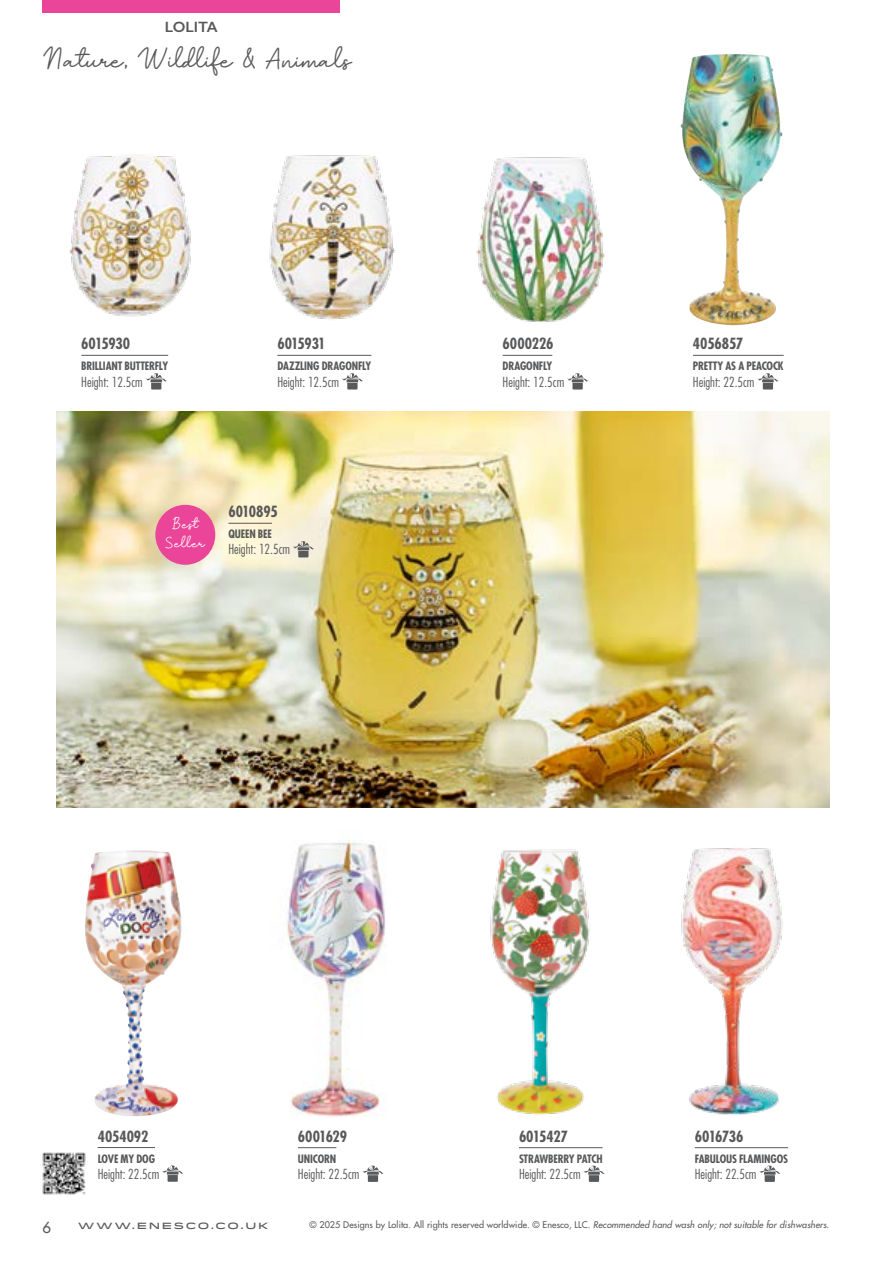
<style>
.page{position:relative;width:893px;height:1263px;background:#fff}
.page>*{position:absolute;margin:0;border:0;box-sizing:border-box;transform-origin:0 0}
.t1{font:30px "Senja Santuy";color:#58595b}
.t2{font:16.35px/18.6px "Senja Santuy";letter-spacing:.025em;color:#fff;text-align:center}
.t3{font:700 condensed 15px "Futura Std";letter-spacing:-.015em;color:#58595b}
.t4{font:700 condensed 15px "Futura Std";letter-spacing:-.035em;color:#58595b}
.t5{font:600 15px "Gill Sans";color:#58595b}
.t6{font:500 15px "Futura Std";color:#58595b}
.t7{font:300 condensed 13.5px "Futura Std";color:#58595b}
.t8{font:700 condensed 11.25px "Futura Std";letter-spacing:-.015em;color:#58595b}
.t9{font:500 9px "Futura Std";letter-spacing:.01em;color:#58595b}
.t10{font:500 9px "Idlewild";letter-spacing:.185em;color:#58595b}
.s1{font-style:italic}
</style>
<div class="page">
<img style="left:57px;top:411px;width:772px;height:396px">
<img style="left:43px;top:1152px;width:42px;height:43px">
<img style="left:680px;top:54px;width:103px;height:271px">
<hr style="left:693px;top:355px;width:91px;height:1px;background:#58595b">
<svg style="left:757px;top:373px;width:22px;height:16px"></svg>
<hr style="left:503px;top:355px;width:49px;height:1px;background:#58595b">
<svg style="left:567px;top:373px;width:22px;height:16px"></svg>
<img style="left:476px;top:157px;width:129px;height:165px">
<img style="left:69px;top:155px;width:122px;height:162px">
<hr style="left:81px;top:355px;width:87px;height:1px;background:#58595b">
<svg style="left:146px;top:373px;width:21px;height:16px"></svg>
<img style="left:269px;top:155px;width:127px;height:165px">
<hr style="left:277px;top:355px;width:94px;height:1px;background:#58595b">
<svg style="left:342px;top:373px;width:21px;height:16px"></svg>
<hr style="left:228px;top:523px;width:44px;height:1px;background:#58595b">
<svg style="left:293px;top:541px;width:21px;height:16px"></svg>
<img style="left:85px;top:851px;width:97px;height:266px">
<hr style="left:98px;top:1147px;width:57px;height:1px;background:#58595b">
<svg style="left:162px;top:1165px;width:22px;height:17px"></svg>
<img style="left:287px;top:839px;width:99px;height:278px">
<hr style="left:298px;top:1147px;width:38px;height:1px;background:#58595b">
<svg style="left:362px;top:1165px;width:22px;height:17px"></svg>
<img style="left:490px;top:849px;width:100px;height:266px">
<hr style="left:519px;top:1147px;width:84px;height:1px;background:#58595b">
<svg style="left:583px;top:1165px;width:22px;height:17px"></svg>
<img style="left:681px;top:848px;width:102px;height:267px">
<hr style="left:695px;top:1147px;width:93px;height:1px;background:#58595b">
<svg style="left:759px;top:1165px;width:22px;height:17px"></svg>
<div style="left:155px;top:505px;width:60px;height:60px;background:#ea4598;border-radius:50%"></div>
<div style="left:43px;top:0;width:297px;height:13px;background:#ea4598"></div>
<p class="t5" style="left:165px;top:18px;width:55px">LOLITA</p>
<h1 class="t1" style="left:43px;top:40px;width:310px">Nature, Wildlife &amp; Animals</h1>
<p class="t3" style="left:81px;top:334px;width:50px">6015930</p>
<p class="t8" style="left:81px;top:359px;width:88px">BRILLIANT BUTTERFLY</p>
<p class="t7" style="left:81px;top:374px;width:63px">Height: 12.5cm</p>
<p class="t4" style="left:277px;top:334px;width:50px">6015931</p>
<p class="t8" style="left:277px;top:359px;width:96px">DAZZLING DRAGONFLY</p>
<p class="t7" style="left:277px;top:374px;width:63px">Height: 12.5cm</p>
<p class="t2" style="left:165px;top:514px;width:41px">Best<br>Seller</p>
<p class="t3" style="left:228px;top:502px;width:51px">6010895</p>
<p class="t8" style="left:228px;top:527px;width:45px">QUEEN BEE</p>
<p class="t7" style="left:228px;top:541px;width:63px">Height: 12.5cm</p>
<p class="t3" style="left:503px;top:334px;width:52px">6000226</p>
<p class="t8" style="left:503px;top:359px;width:51px">DRAGONFLY</p>
<p class="t7" style="left:503px;top:374px;width:63px">Height: 12.5cm</p>
<p class="t3" style="left:693px;top:334px;width:52px">4056857</p>
<p class="t8" style="left:693px;top:359px;width:92px">PRETTY AS A PEACOCK</p>
<p class="t7" style="left:693px;top:374px;width:63px">Height: 22.5cm</p>
<p class="t3" style="left:98px;top:1127px;width:52px">4054092</p>
<p class="t8" style="left:98px;top:1151px;width:59px">LOVE MY DOG</p>
<p class="t7" style="left:98px;top:1166px;width:63px">Height: 22.5cm</p>
<p class="t3" style="left:298px;top:1127px;width:51px">6001629</p>
<p class="t8" style="left:298px;top:1151px;width:40px">UNICORN</p>
<p class="t7" style="left:298px;top:1166px;width:63px">Height: 22.5cm</p>
<p class="t3" style="left:519px;top:1127px;width:50px">6015427</p>
<p class="t8" style="left:519px;top:1151px;width:85px">STRAWBERRY PATCH</p>
<p class="t7" style="left:519px;top:1166px;width:63px">Height: 22.5cm</p>
<p class="t3" style="left:695px;top:1127px;width:50px">6016736</p>
<p class="t8" style="left:695px;top:1151px;width:95px">FABULOUS FLAMINGOS</p>
<p class="t7" style="left:695px;top:1166px;width:63px">Height: 22.5cm</p>
<p class="t6" style="left:43px;top:1218px;width:10px">6</p>
<p class="t10" style="left:78px;top:1218px;width:192px">WWW.ENESCO.CO.UK</p>
<p class="t9" style="left:309px;top:1219px;width:521px">© 2025 Designs by Lolita. All rights reserved worldwide. © Enesco, LLC. <span class="s1">Recommended hand wash only; not suitable for dishwashers.</span></p>
</div>
